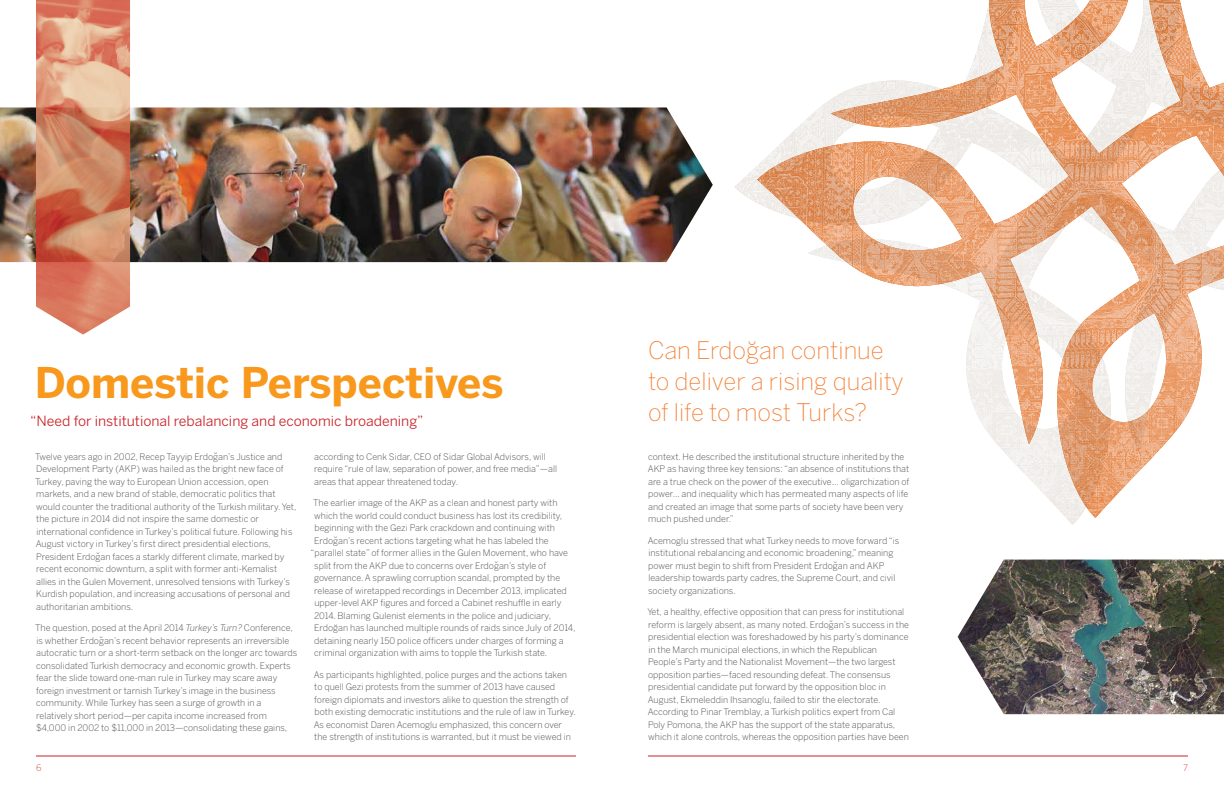
<style>
.page{position:relative;width:1224px;height:792px;background:#fff}
.page>*{position:absolute;margin:0;border:0;box-sizing:border-box;transform-origin:0 0}
.t1{font:700 42px "Benton Sans";color:#f8991d}
.t2{font:200 24px/31px "Benton Sans";color:#f47d30}
.t3{font:14px "Benton Sans";color:#cb2027}
.t4{font:300 9px/12.5px "Benton Sans";color:#4d4d4f}
.t5{font:300 9px "Benton Sans";color:#d14a38}
.s1{font-style:italic}
</style>
<div class="page">
<hr style="left:36px;top:756px;width:540px;height:1px;background:#cb2027">
<hr style="left:648px;top:756px;width:540px;height:1px;background:#cb2027">
<img style="left:757px;top:0;width:467px;height:518px">
<img style="left:0;top:107px;width:713px;height:155px">
<img style="left:958px;top:560px;width:266px;height:154px">
<img style="left:36px;top:0;width:94px;height:335px">
<h1 class="t1" style="left:35px;top:358px;width:470px">Domestic Perspectives</h1>
<h3 class="t3" style="left:30px;top:413px;width:395px">“Need for institutional rebalancing and economic broadening”</h3>
<p class="t4" style="left:35px;top:450px;width:263px">Twelve years ago in 2002, Recep Tayyip Erdog˘an’s Justice and Development Party (AKP) was hailed as the bright new face of Turkey, paving the way to European Union accession, open markets, and a new brand of stable, democratic politics that would counter the traditional authority of the Turkish military. Yet, the picture in 2014 did not inspire the same domestic or international confidence in Turkey’s political future. Following his August victory in Turkey’s first direct presidential elections, President Erdog˘an faces a starkly different climate, marked by recent economic downturn, a split with former anti-Kemalist allies in the Gulen Movement, unresolved tensions with Turkey’s Kurdish population, and increasing accusations of personal and authoritarian ambitions.</p>
<p class="t4" style="left:35px;top:621px;width:264px">The question, posed at the April 2014 <span class="s1">Turkey’s Turn?</span> Conference, is whether Erdog˘an’s recent behavior represents an irreversible autocratic turn or a short-term setback on the longer arc towards consolidated Turkish democracy and economic growth. Experts fear the slide toward one-man rule in Turkey may scare away foreign investment or tarnish Turkey’s image in the business community. While Turkey has seen a surge of growth in a relatively short period—per capita income increased from $4,000 in 2002 to $11,000 in 2013—consolidating these gains,</p>
<p class="t4" style="left:314px;top:450px;width:244px">according to Cenk Sidar, CEO of Sidar Global Advisors, will require “rule of law, separation of power, and free media”—all areas that appear threatened today.</p>
<p class="t4" style="left:313px;top:496px;width:246px">The earlier image of the AKP as a clean and honest party with</p>
<p class="t4" style="left:314px;top:509px;width:250px">which the world could conduct business has lost its credibility,</p>
<p class="t4" style="left:314px;top:521px;width:242px">beginning with the Gezi Park crackdown and continuing with</p>
<p class="t4" style="left:314px;top:534px;width:236px">Erdog˘an’s recent actions targeting what he has labeled the</p>
<p class="t4" style="left:311px;top:546px;width:259px">“parallel state” of former allies in the Gulen Movement, who have</p>
<p class="t4" style="left:314px;top:559px;width:233px">split from the AKP due to concerns over Erdog˘an’s style of</p>
<p class="t4" style="left:314px;top:571px;width:247px">governance. A sprawling corruption scandal, prompted by the</p>
<p class="t4" style="left:314px;top:584px;width:254px">release of wiretapped recordings in December 2013, implicated</p>
<p class="t4" style="left:314px;top:596px;width:249px">upper-level AKP figures and forced a Cabinet reshuffle in early</p>
<p class="t4" style="left:314px;top:609px;width:239px">2014. Blaming Gulenist elements in the police and judiciary,</p>
<p class="t4" style="left:314px;top:621px;width:263px">Erdog˘an has launched multiple rounds of raids since July of 2014,</p>
<p class="t4" style="left:314px;top:634px;width:251px">detaining nearly 150 police officers under charges of forming a</p>
<p class="t4" style="left:314px;top:646px;width:235px">criminal organization with aims to topple the Turkish state.</p>
<p class="t4" style="left:314px;top:668px;width:264px">As participants highlighted, police purges and the actions taken to quell Gezi protests from the summer of 2013 have caused foreign diplomats and investors alike to question the strength of both existing democratic institutions and the rule of law in Turkey.<br>As economist Daren Acemoglu emphasized, this concern over the strength of institutions is warranted, but it must be viewed in</p>
<h2 class="t2" style="left:648px;top:334px;width:257px">Can Erdog˘an continue to deliver a rising quality of life to most Turks?</h2>
<p class="t4" style="left:648px;top:450px;width:263px">context. He described the institutional structure inherited by the AKP as having three key tensions: “an absence of institutions that are a true check on the power of the executive… oligarchization of power... and inequality which has permeated many aspects of life and created an image that some parts of society have been very much pushed under.”</p>
<p class="t4" style="left:648px;top:534px;width:253px">Acemoglu stressed that what Turkey needs to move forward “is institutional rebalancing and economic broadening,” meaning power must begin to shift from President Erdog˘an and AKP leadership towards party cadres, the Supreme Court, and civil society organizations.</p>
<p class="t4" style="left:647px;top:605px;width:263px">Yet, a healthy, effective opposition that can press for institutional reform is largely absent, as many noted. Erdog˘an’s success in the presidential election was foreshadowed by his party’s dominance in the March municipal elections, in which the Republican People’s Party and the Nationalist Movement—the two largest opposition parties—faced resounding defeat. The consensus presidential candidate put forward by the opposition bloc in August, Ekmeleddin Ihsanoglu, failed to stir the electorate.<br>According to Pinar Tremblay, a Turkish politics expert from Cal Poly Pomona, the AKP has the support of the state apparatus, which it alone controls, whereas the opposition parties have been</p>
<p class="t5" style="left:36px;top:762px;width:7px">6</p>
<p class="t5" style="left:1183px;top:762px;width:6px">7</p>
</div>
